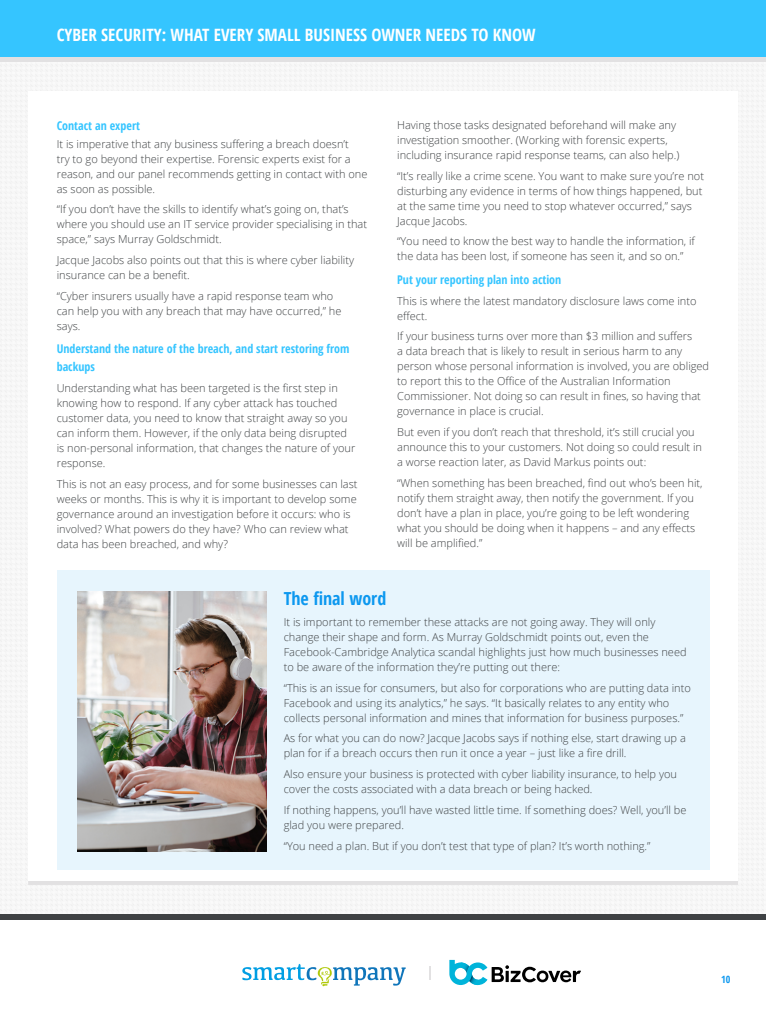
<style>
.page{position:relative;width:766px;height:1021px;background:#fff}
.page>*{position:absolute;margin:0;border:0;box-sizing:border-box;transform-origin:0 0}
.t1{font:700 condensed 18px "Open Sans";color:#0d98ef}
.t2{font:700 condensed 17px "Open Sans";color:#fff}
.t3{font:700 condensed 12px/18px "Open Sans";color:#35c5ff}
.t4{font:300 11px/15px "Open Sans";color:#3f4244}
.t5{font:700 condensed 10px "Open Sans";color:#0d98ef}
</style>
<div class="page">
<div style="left:0;top:4px;width:765px;height:57px;background:#e2e1e2"></div>
<div style="left:0;top:0;width:765px;height:57px;background:#35c5ff"></div>
<svg style="left:242px;top:963px;width:163px;height:23px"></svg>
<svg style="left:429px;top:966px;width:1px;height:13px"></svg>
<svg style="left:449px;top:959px;width:132px;height:26px"></svg>
<div style="left:0;top:914px;width:765px;height:6px;background:#3f4244"></div>
<div style="left:57px;top:570px;width:652px;height:299px;background:#e7f5fd"></div>
<img style="left:77px;top:591px;width:189px;height:260px">
<h2 class="t2" style="left:57px;top:23px;width:480px">CYBER SECURITY: WHAT EVERY SMALL BUSINESS OWNER NEEDS TO KNOW</h2>
<p class="t3" style="left:57px;top:116px;width:85px">Contact an expert</p>
<p class="t4" style="left:57px;top:136px;width:312px">It is imperative that any business suffering a breach doesn’t<br>try to go beyond their expertise. Forensic experts exist for a reason, and our panel recommends getting in contact with one as soon as possible.</p>
<p class="t4" style="left:57px;top:201px;width:312px">“If you don’t have the skills to identify what’s going on, that’s where you should use an IT service provider specialising in that space,” says Murray Goldschmidt.</p>
<p class="t4" style="left:57px;top:252px;width:299px">Jacque Jacobs also points out that this is where cyber liability insurance can be a benefit.</p>
<p class="t4" style="left:57px;top:288px;width:286px">“Cyber insurers usually have a rapid response team who can help you with any breach that may have occurred,” he says.</p>
<p class="t3" style="left:57px;top:340px;width:294px">Understand the nature of the breach, and start restoring from backups</p>
<p class="t4" style="left:57px;top:380px;width:300px">Understanding what has been targeted is the first step in knowing how to respond. If any cyber attack has touched customer data, you need to know that straight away so you can inform them. However, if the only data being disrupted is non-personal information, that changes the nature of your response.</p>
<p class="t4" style="left:57px;top:476px;width:302px">This is not an easy process, and for some businesses can last weeks or months. This is why it is important to develop some governance around an investigation before it occurs: who is involved? What powers do they have? Who can review what data has been breached, and why?</p>
<p class="t4" style="left:397px;top:117px;width:284px">Having those tasks designated beforehand will make any investigation smoother. (Working with forensic experts, including insurance rapid response teams, can also help.)</p>
<p class="t4" style="left:397px;top:168px;width:308px">“It’s really like a crime scene. You want to make sure you’re not disturbing any evidence in terms of how things happened, but at the same time you need to stop whatever occurred,” says Jacque Jacobs.</p>
<p class="t4" style="left:397px;top:233px;width:299px">“You need to know the best way to handle the information, if the data has been lost, if someone has seen it, and so on.”</p>
<p class="t3" style="left:397px;top:270px;width:165px">Put your reporting plan into action</p>
<p class="t4" style="left:397px;top:293px;width:301px">This is where the latest mandatory disclosure laws come into effect.</p>
<p class="t4" style="left:397px;top:328px;width:313px">If your business turns over more than $3 million and suffers<br>a data breach that is likely to result in serious harm to any person whose personal information is involved, you are obliged to report this to the Office of the Australian Information Commissioner. Not doing so can result in fines, so having that governance in place is crucial.</p>
<p class="t4" style="left:397px;top:424px;width:306px">But even if you don’t reach that threshold, it’s still crucial you announce this to your customers. Not doing so could result in a worse reaction later, as David Markus points out:</p>
<p class="t4" style="left:397px;top:475px;width:307px">“When something has been breached, find out who’s been hit, notify them straight away, then notify the government. If you don’t have a plan in place, you’re going to be left wondering what you should be doing when it happens – and any effects will be amplified.”</p>
<h1 class="t1" style="left:283px;top:586px;width:104px">The final word</h1>
<p class="t4" style="left:283px;top:614px;width:404px">It is important to remember these attacks are not going away. They will only change their shape and form. As Murray Goldschmidt points out, even the Facebook-Cambridge Analytica scandal highlights just how much businesses need to be aware of the information they’re putting out there:</p>
<p class="t4" style="left:283px;top:680px;width:408px">“This is an issue for consumers, but also for corporations who are putting data into<br>Facebook and using its analytics,” he says. “It basically relates to any entity who collects personal information and mines that information for business purposes.”</p>
<p class="t4" style="left:283px;top:730px;width:403px">As for what you can do now? Jacque Jacobs says if nothing else, start drawing up a plan for if a breach occurs then run it once a year – just like a fire drill.</p>
<p class="t4" style="left:283px;top:766px;width:395px">Also ensure your business is protected with cyber liability insurance, to help you cover the costs associated with a data breach or being hacked.</p>
<p class="t4" style="left:283px;top:802px;width:404px">If nothing happens, you’ll have wasted little time. If something does? Well, you’ll be glad you were prepared.</p>
<p class="t4" style="left:283px;top:837px;width:368px">“You need a plan. But if you don’t test that type of plan? It’s worth nothing.”</p>
<p class="t5" style="left:721px;top:972px;width:11px">10</p>
</div>
